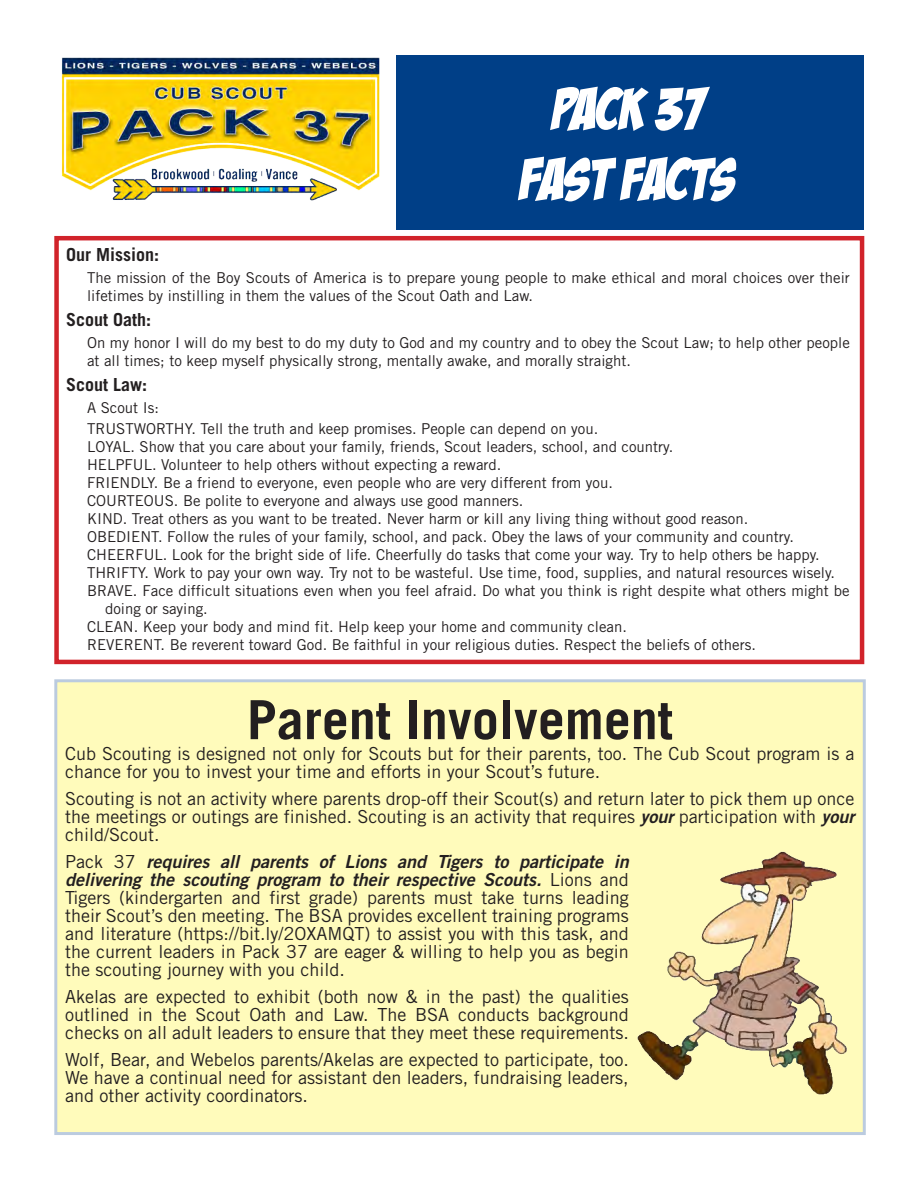
<style>
.page{position:relative;width:918px;height:1188px;background:#fff}
.page>*{position:absolute;margin:0;border:0;box-sizing:border-box;transform-origin:0 0}
.t1{font:58.5px "Bada Boom BB";color:#fff}
.t2{font:700 54px "Trade Gothic";color:#231f20}
.t3{font:18px/18px "Trade Gothic";color:#231f20;text-align:justify}
.t4{font:700 18px "Trade Gothic";color:#231f20}
.t5{font:15px/18px "Trade Gothic";color:#231f20}
.s1{font-family:"Trade Gothic Bold Two";font-style:italic}
</style>
<div class="page">
<img style="left:62px;top:57px;width:318px;height:144px">
<div style="left:396px;top:55px;width:468px;height:175px;background:#003f87"></div>
<div style="left:54px;top:236px;width:810px;height:428px;border:4px solid #d1232a"></div>
<div style="left:54px;top:679px;width:812px;height:456px;background:#fffbbb"></div>
<img style="left:637px;top:851px;width:210px;height:244px">
<p class="t1" style="left:553px;top:78px;width:153px">PACK 37</p>
<p class="t1" style="left:521px;top:149px;width:217px">FAST FACTS</p>
<p class="t4" style="left:66px;top:244px;width:95px">Our Mission:</p>
<p class="t5" style="left:87px;top:268px;width:764px">The mission of the Boy Scouts of America is to prepare young people to make ethical and moral choices over their lifetimes by instilling in them the values of the Scout Oath and Law.</p>
<p class="t4" style="left:66px;top:309px;width:87px">Scout Oath:</p>
<p class="t5" style="left:87px;top:333px;width:764px">On my honor I will do my best to do my duty to God and my country and to obey the Scout Law; to help other people at all times; to keep myself physically strong, mentally awake, and morally straight.</p>
<p class="t4" style="left:66px;top:373px;width:83px">Scout Law:</p>
<p class="t5" style="left:87px;top:398px;width:74px">A Scout Is:</p>
<p class="t5" style="left:87px;top:420px;width:513px">TRUSTWORTHY. Tell the truth and keep promises. People can depend on you.</p>
<p class="t5" style="left:87px;top:438px;width:588px">LOYAL. Show that you care about your family, friends, Scout leaders, school, and country.</p>
<p class="t5" style="left:87px;top:456px;width:416px">HELPFUL. Volunteer to help others without expecting a reward.</p>
<p class="t5" style="left:87px;top:474px;width:527px">FRIENDLY. Be a friend to everyone, even people who are very different from you.</p>
<p class="t5" style="left:87px;top:492px;width:438px">COURTEOUS. Be polite to everyone and always use good manners.</p>
<p class="t5" style="left:87px;top:510px;width:663px">KIND. Treat others as you want to be treated. Never harm or kill any living thing without good reason.</p>
<p class="t5" style="left:87px;top:528px;width:709px">OBEDIENT. Follow the rules of your family, school, and pack. Obey the laws of your community and country.</p>
<p class="t5" style="left:87px;top:546px;width:734px">CHEERFUL. Look for the bright side of life. Cheerfully do tasks that come your way. Try to help others be happy.</p>
<p class="t5" style="left:87px;top:564px;width:750px">THRIFTY. Work to pay your own way. Try not to be wasteful. Use time, food, supplies, and natural resources wisely.</p>
<p class="t5" style="left:105px;top:582px;width:746px;text-indent:-18px">BRAVE. Face difficult situations even when you feel afraid. Do what you think is right despite what others might be doing or saying.</p>
<p class="t5" style="left:87px;top:618px;width:541px">CLEAN. Keep your body and mind fit. Help keep your home and community clean.</p>
<p class="t5" style="left:87px;top:636px;width:670px">REVERENT. Be reverent toward God. Be faithful in your religious duties. Respect the beliefs of others.</p>
<p class="t2" style="left:247px;top:687px;width:428px">Parent Involvement</p>
<p class="t3" style="left:65px;top:745px;width:791px">Cub Scouting is designed not only for Scouts but for their parents, too. The Cub Scout program is a chance for you to invest your time and efforts in your Scout’s future.</p>
<p class="t3" style="left:65px;top:790px;width:791px">Scouting is not an activity where parents drop-off their Scout(s) and return later to pick them up once the meetings or outings are finished. Scouting is an activity that requires <span class="s1">your</span> participation with <span class="s1">your </span>child/Scout.</p>
<p class="t3" style="left:65px;top:853px;width:565px">Pack 37 <span class="s1">requires all parents of Lions and Tigers to participate in delivering the scouting program to their respective Scouts.</span> Lions and Tigers (kindergarten and first grade) parents must take turns leading their Scout’s den meeting. The BSA provides excellent training programs and literature (https://bit.ly/2OXAMQT) to assist you with this task, and the current leaders in Pack 37 are eager &amp; willing to help you as begin the scouting journey with you child.</p>
<p class="t3" style="left:65px;top:988px;width:565px">Akelas are expected to exhibit (both now &amp; in the past) the qualities outlined in the Scout Oath and Law. The BSA conducts background checks on all adult leaders to ensure that they meet these requirements.</p>
<p class="t3" style="left:65px;top:1051px;width:565px">Wolf, Bear, and Webelos parents/Akelas are expected to participate, too.<br>We have a continual need for assistant den leaders, fundraising leaders, and other activity coordinators.</p>
</div>
